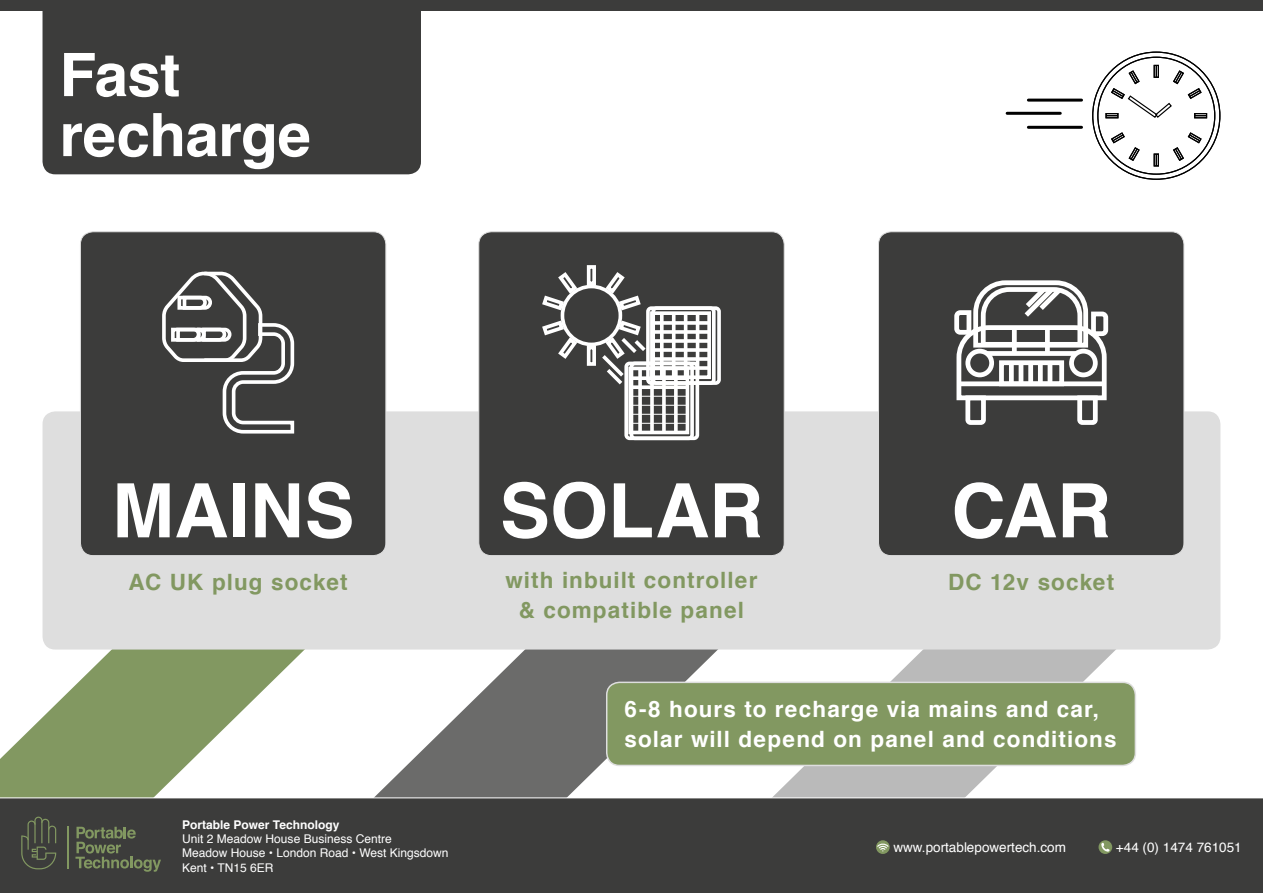
<style>
.page{position:relative;width:1263px;height:893px;background:#fff}
.page>*{position:absolute;margin:0;border:0;box-sizing:border-box;transform-origin:0 0}
.t1{font:700 75px "Helvetica";color:#fff}
.t2{font:700 60px/60px "Helvetica";letter-spacing:-.01em;color:#fff}
.t3{font:700 22.5px/30px "Helvetica";letter-spacing:.05em;color:#fff}
.t4{font:700 22.5px/30px "Helvetica";letter-spacing:.05em;color:#829861;text-align:center}
.t5{font:13.5px "Helvetica";color:#fff}
.t6{font:12px/14.4px "Helvetica";color:#fff}
.t7{font:700 12px "Helvetica";color:#fff}
</style>
<div class="page">
<svg style="left:894px;top:378px;width:327px;height:419px"></svg>
<svg style="left:481px;top:378px;width:413px;height:419px"></svg>
<svg style="left:0;top:378px;width:481px;height:419px"></svg>
<div style="left:43px;top:411px;width:1177px;height:238px;background:#dedede;border-radius:13px"></div>
<div style="left:43px;top:11px;width:378px;height:163px;background:#3c3c3b"></div>
<div style="left:878px;top:232px;width:306px;height:324px;background:#3c3c3b;border-radius:13px"></div>
<div style="left:878px;top:231px;width:306px;height:325px;border:1px solid #dedede;border-radius:13px"></div>
<svg style="left:954px;top:280px;width:155px;height:145px"></svg>
<div style="left:80px;top:232px;width:306px;height:324px;background:#3c3c3b;border-radius:13px"></div>
<div style="left:80px;top:231px;width:306px;height:325px;border:1px solid #dedede;border-radius:13px"></div>
<svg style="left:162px;top:271px;width:133px;height:163px"></svg>
<div style="left:479px;top:232px;width:305px;height:324px;background:#3c3c3b;border-radius:13px"></div>
<div style="left:478px;top:231px;width:306px;height:325px;border:1px solid #dedede;border-radius:13px"></div>
<div style="left:561px;top:285px;width:61px;height:61px;border:4px solid #fff;border-radius:50%"></div>
<div style="left:587px;top:265px;width:9px;height:20px;border:4px solid #fff"></div>
<svg style="left:542px;top:272px;width:38px;height:87px"></svg>
<div style="left:587px;top:346px;width:9px;height:20px;border:4px solid #fff"></div>
<div style="left:651px;top:306px;width:70px;height:79px;border:4px solid #fff;border-radius:3px"></div>
<div style="left:646px;top:306px;width:70px;height:79px;border:4px solid #fff;border-radius:3px"></div>
<div style="left:650px;top:311px;width:61px;height:68px;border:4px solid #fff"></div>
<svg style="left:652px;top:321px;width:57px;height:4px"></svg>
<svg style="left:652px;top:330px;width:57px;height:4px"></svg>
<svg style="left:652px;top:339px;width:57px;height:4px"></svg>
<svg style="left:652px;top:348px;width:57px;height:4px"></svg>
<svg style="left:652px;top:357px;width:57px;height:4px"></svg>
<svg style="left:699px;top:366px;width:10px;height:4px"></svg>
<svg style="left:660px;top:313px;width:4px;height:63px"></svg>
<hr style="left:672px;top:313px;width:3px;height:64px;background:#fff">
<hr style="left:684px;top:313px;width:3px;height:64px;background:#fff">
<hr style="left:696px;top:313px;width:3px;height:64px;background:#fff">
<div style="left:630px;top:362px;width:69px;height:78px;border:4px solid #fff;border-radius:3px"></div>
<div style="left:624px;top:362px;width:70px;height:78px;border:4px solid #fff;border-radius:3px"></div>
<div style="left:628px;top:367px;width:61px;height:67px;border:4px solid #fff"></div>
<hr style="left:630px;top:376px;width:57px;height:4px;background:#fff">
<svg style="left:630px;top:385px;width:57px;height:4px"></svg>
<hr style="left:630px;top:396px;width:57px;height:1px;background:#fff">
<hr style="left:630px;top:405px;width:57px;height:1px;background:#fff">
<hr style="left:630px;top:414px;width:57px;height:1px;background:#fff">
<hr style="left:630px;top:423px;width:57px;height:1px;background:#fff">
<svg style="left:638px;top:388px;width:4px;height:44px"></svg>
<svg style="left:650px;top:368px;width:4px;height:64px"></svg>
<svg style="left:662px;top:368px;width:4px;height:64px"></svg>
<svg style="left:674px;top:368px;width:4px;height:64px"></svg>
<svg style="left:598px;top:272px;width:51px;height:116px"></svg>
<hr style="left:1028px;top:99px;width:53px;height:3px;background:#000">
<hr style="left:1007px;top:112px;width:53px;height:3px;background:#000">
<hr style="left:1028px;top:126px;width:53px;height:3px;background:#000">
<svg style="left:1110px;top:132px;width:30px;height:30px"></svg>
<div style="left:1153px;top:154px;width:6px;height:13px;border:1px solid #000"></div>
<svg style="left:1173px;top:132px;width:29px;height:30px"></svg>
<div style="left:1194px;top:113px;width:13px;height:5px;border:1px solid #000"></div>
<svg style="left:1106px;top:65px;width:100px;height:54px"></svg>
<div style="left:0;top:0;width:1263px;height:11px;background:#3c3c3b"></div>
<div style="left:0;top:798px;width:1263px;height:95px;background:#3c3c3b"></div>
<svg style="left:876px;top:840px;width:14px;height:14px"></svg>
<svg style="left:877px;top:843px;width:11px;height:8px"></svg>
<svg style="left:1098px;top:840px;width:14px;height:14px"></svg>
<svg style="left:1101px;top:843px;width:9px;height:9px"></svg>
<svg style="left:75px;top:827px;width:86px;height:45px"></svg>
<hr style="left:67px;top:827px;width:2px;height:42px;background:#829861">
<svg style="left:21px;top:817px;width:35px;height:52px"></svg>
<div style="left:607px;top:682px;width:528px;height:83px;background:#829861;border-radius:13px"></div>
<div style="left:606px;top:682px;width:530px;height:84px;border:2px solid #dedede;border-radius:13px"></div>
<h2 class="t2" style="left:60px;top:46px;width:253px">Fast recharge</h2>
<h1 class="t1" style="left:112px;top:450px;width:244px">MAINS</h1>
<h1 class="t1" style="left:500px;top:450px;width:265px">SOLAR</h1>
<h1 class="t1" style="left:951px;top:450px;width:161px">CAR</h1>
<h3 class="t4" style="left:128px;top:568px;width:221px">AC UK plug socket</h3>
<h3 class="t4" style="left:505px;top:565px;width:254px">with inbuilt controller &amp; compatible panel</h3>
<h3 class="t4" style="left:948px;top:568px;width:168px">DC 12v socket</h3>
<h3 class="t3" style="left:624px;top:694px;width:494px">6-8 hours to recharge via mains and car, solar will depend on panel and conditions</h3>
<p class="t7" style="left:182px;top:815px;width:159px">Portable Power Technology</p>
<p class="t6" style="left:182px;top:832px;width:268px">Unit 2 Meadow House Business Centre<br>Meadow House • London Road • West Kingsdown<br>Kent • TN15 6ER</p>
<p class="t5" style="left:893px;top:837px;width:174px">www.portablepowertech.com</p>
<p class="t5" style="left:1116px;top:837px;width:127px">+44 (0) 1474 761051</p>
</div>
